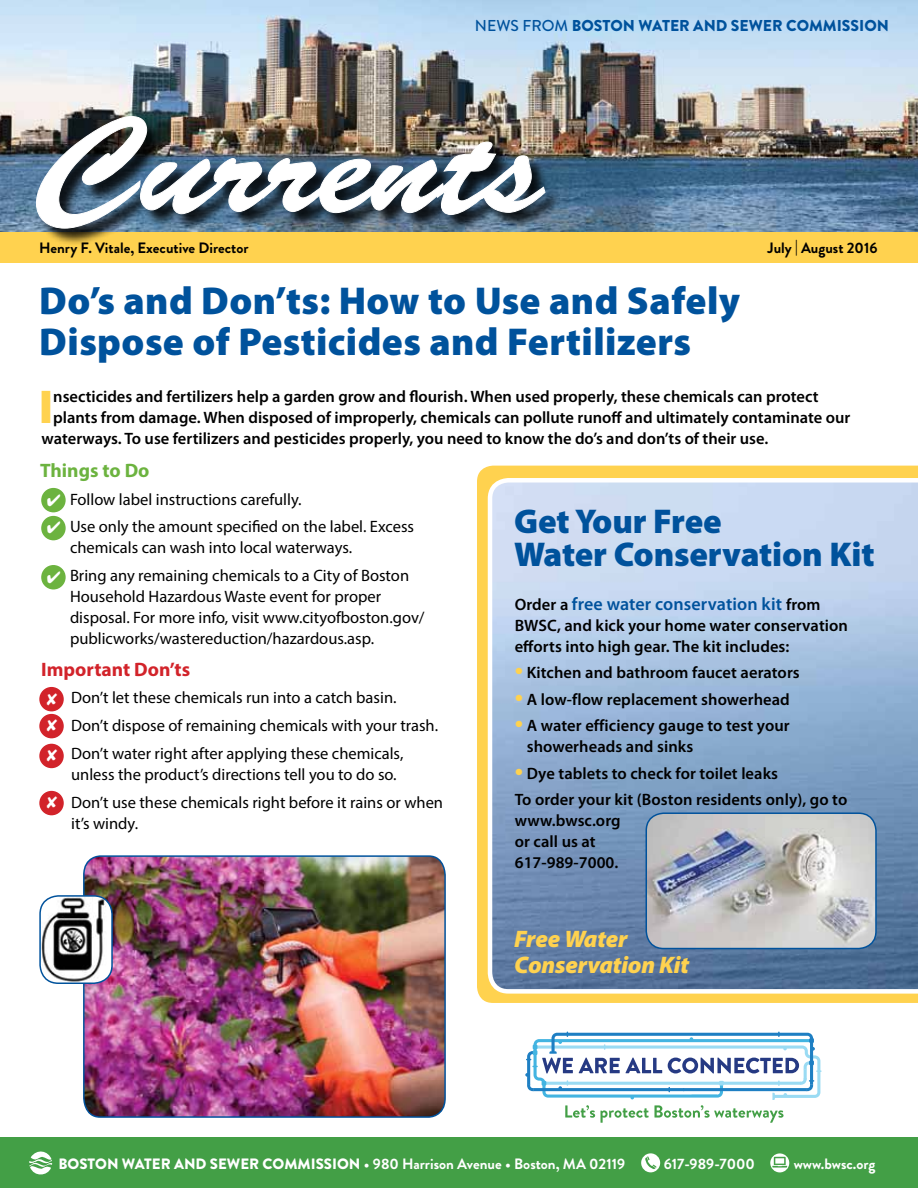
<style>
.page{position:relative;width:918px;height:1188px;background:#fff}
.page>*{position:absolute;margin:0;border:0;box-sizing:border-box;transform-origin:0 0}
.t1{font:135px "Brush Script Std";letter-spacing:.015em;color:#fff;scale:1.1 1}
.t2{font:900 47.7px "Myriad Pro";color:#ffd24f}
.t3{font:900 39px/40.5px "Myriad Pro";letter-spacing:.01em;color:#00529c}
.t4{font:900 34.5px/33px "Myriad Pro";letter-spacing:-.005em;color:#00529c}
.t5{font:italic 900 24px/25.5px "Myriad Pro";letter-spacing:-.01em;color:#ffd24f}
.t6{font:700 19.5px "Myriad Pro";color:#d2232a}
.t7{font:700 19.5px "Myriad Pro";color:#6cb33f}
.t8{font:600 18px "Myriad Pro";letter-spacing:.005em;color:#00529c}
.t9{font:600 16.5px/21px "Myriad Pro";color:#000}
.t10{font:16.5px/27.8px "Myriad Pro";color:#000}
.t11{font:900 15.75px "Brandon Grotesque";color:#00529c}
.t12{font:700 15px "Brandon Grotesque";color:#fff}
.t13{font:700 15px "Brandon Grotesque";color:#000}
.s1{font-weight:500}
.s2{font-size:16.5px;color:#000}
.s3{font-size:27px;color:#ffd24f}
.s4{font-weight:900}
</style>
<div class="page">
<img style="left:0;top:0;width:918px;height:232px">
<div style="left:0;top:232px;width:918px;height:31px;background:#ffd24f"></div>
<div style="left:0;top:1138px;width:918px;height:50px;background:#439f46"></div>
<svg style="left:29px;top:1152px;width:23px;height:22px"></svg>
<div style="left:641px;top:1153px;width:19px;height:19px;background:#fff;border-radius:50%"></div>
<svg style="left:645px;top:1156px;width:11px;height:13px"></svg>
<svg style="left:770px;top:1153px;width:19px;height:19px"></svg>
<svg style="left:772px;top:1157px;width:15px;height:11px"></svg>
<div style="left:38px;top:118px;width:524px;height:129px;background:#000;opacity:.85"></div>
<img style="left:36px;top:116px;width:510px;height:113px">
<svg style="left:525px;top:1032px;width:297px;height:91px"></svg>
<img style="left:83px;top:855px;width:363px;height:263px">
<div style="left:42px;top:489px;width:23px;height:23px;background:#6cb33f;border-radius:50%"></div>
<div style="left:41px;top:488px;width:25px;height:24px;border:2px solid #6cb33f;border-radius:50%"></div>
<div style="left:42px;top:566px;width:23px;height:23px;background:#6cb33f;border-radius:50%"></div>
<div style="left:41px;top:565px;width:25px;height:25px;border:2px solid #6cb33f;border-radius:50%"></div>
<div style="left:42px;top:517px;width:23px;height:23px;background:#6cb33f;border-radius:50%"></div>
<div style="left:41px;top:516px;width:25px;height:24px;border:2px solid #6cb33f;border-radius:50%"></div>
<div style="left:40px;top:688px;width:23px;height:23px;background:#d2232a;border-radius:50%"></div>
<div style="left:39px;top:687px;width:25px;height:24px;border:2px solid #d2232a;border-radius:50%"></div>
<div style="left:40px;top:792px;width:23px;height:23px;background:#d2232a;border-radius:50%"></div>
<div style="left:39px;top:791px;width:25px;height:24px;border:2px solid #d2232a;border-radius:50%"></div>
<div style="left:40px;top:744px;width:23px;height:23px;background:#d2232a;border-radius:50%"></div>
<div style="left:39px;top:744px;width:25px;height:24px;border:2px solid #d2232a;border-radius:50%"></div>
<div style="left:40px;top:715px;width:23px;height:23px;background:#d2232a;border-radius:50%"></div>
<div style="left:39px;top:714px;width:25px;height:24px;border:2px solid #d2232a;border-radius:50%"></div>
<div style="left:40px;top:896px;width:72px;height:87px;background:#fff;border-radius:18px"></div>
<img style="left:42px;top:896px;width:64px;height:87px">
<div style="left:39px;top:895px;width:74px;height:89px;border:2px solid #00529c;border-radius:18px"></div>
<div style="left:477px;top:465px;width:441px;height:538px;background:#ffd24f"></div>
<svg style="left:488px;top:478px;width:430px;height:516px;background:#9cb4d3"></svg>
<img style="left:646px;top:813px;width:230px;height:136px">
<div style="left:646px;top:812px;width:231px;height:137px;border:2px solid #00529c;border-radius:17px"></div>
<p class="t11" style="left:475px;top:14px;width:416px"><span class="s1">NEWS FROM</span> BOSTON WATER AND SEWER COMMISSION</p>
<h1 class="t1" style="left:38px;top:91px;width:463px">Currents</h1>
<p class="t13" style="left:39px;top:237px;width:211px">Henry F. Vitale, Executive Director</p>
<p class="t13" style="left:768px;top:237px;width:111px">July | August 2016</p>
<h3 class="t3" style="left:39px;top:281px;width:702px">Do’s and Don’ts: How to Use and Safely<br>Dispose of Pesticides and Fertilizers</h3>
<h2 class="t2" style="left:39px;top:380px;width:16px">I</h2>
<p class="t9" style="left:53px;top:386px;width:767px">nsecticides and fertilizers help a garden grow and flourish. When used properly, these chemicals can protect</p>
<p class="t9" style="left:53px;top:407px;width:799px">plants from damage. When disposed of improperly, chemicals can pollute runoff and ultimately contaminate our</p>
<p class="t9" style="left:42px;top:428px;width:728px">waterways. To use fertilizers and pesticides properly, you need to know the do’s and don’ts of their use.</p>
<p class="t7" style="left:40px;top:457px;width:111px">Things to Do</p>
<p class="t10" style="left:70px;top:485px;width:346px">Follow label instructions carefully.<br>Use only the amount specified on the label. Excess</p>
<p class="t10" style="left:70px;top:534px;width:341px">chemicals can wash into local waterways.<br>Bring any remaining chemicals to a City of Boston</p>
<p class="t10" style="left:70px;top:586px;width:356px;line-height:21px">Household Hazardous Waste event for proper disposal. For more info, visit www.cityofboston.gov/ publicworks/wastereduction/hazardous.asp.</p>
<p class="t6" style="left:41px;top:656px;width:151px">Important Don’ts</p>
<p class="t10" style="left:71px;top:684px;width:369px">Don’t let these chemicals run into a catch basin.<br>Don’t dispose of remaining chemicals with your trash.<br>Don’t water right after applying these chemicals,</p>
<p class="t10" style="left:71px;top:760px;width:373px">unless the product’s directions tell you to do so.<br>Don’t use these chemicals right before it rains or when</p>
<p class="t10" style="left:71px;top:809px;width:68px">it’s windy.</p>
<h3 class="t4" style="left:514px;top:505px;width:362px">Get Your Free<br>Water Conservation Kit</h3>
<p class="t8" style="left:515px;top:593px;width:307px"><span class="s2">Order a</span> free water conservation kit <span class="s2">from</span></p>
<p class="t9" style="left:515px;top:615px;width:335px">BWSC, and kick your home water conservation efforts into high gear. The kit includes:</p>
<p class="t9" style="left:515px;top:662px;width:287px"><span class="s3">•</span> Kitchen and bathroom faucet aerators</p>
<p class="t9" style="left:515px;top:688px;width:277px"><span class="s3">•</span> A low-flow replacement showerhead</p>
<p class="t9" style="left:527px;top:715px;width:265px;text-indent:-12px"><span class="s3">•</span> A water efficiency gauge to test your showerheads and sinks</p>
<p class="t9" style="left:515px;top:760px;width:334px;line-height:26.4px"><span class="s3">•</span> Dye tablets to check for toilet leaks<br>To order your kit (Boston residents only), go to</p>
<p class="t9" style="left:515px;top:810px;width:107px">www.bwsc.org or call us at<br>617-989-7000.</p>
<h3 class="t5" style="left:514px;top:925px;width:177px">Free Water<br>Conservation Kit</h3>
<p class="t12" style="left:58px;top:1153px;width:568px"><span class="s4">BOSTON WATER AND SEWER COMMISSION</span> • 980 Harrison Avenue • Boston, MA 02119</p>
<p class="t12" style="left:664px;top:1153px;width:93px">617-989-7000</p>
<p class="t12" style="left:794px;top:1153px;width:83px">www.bwsc.org</p>
</div>
